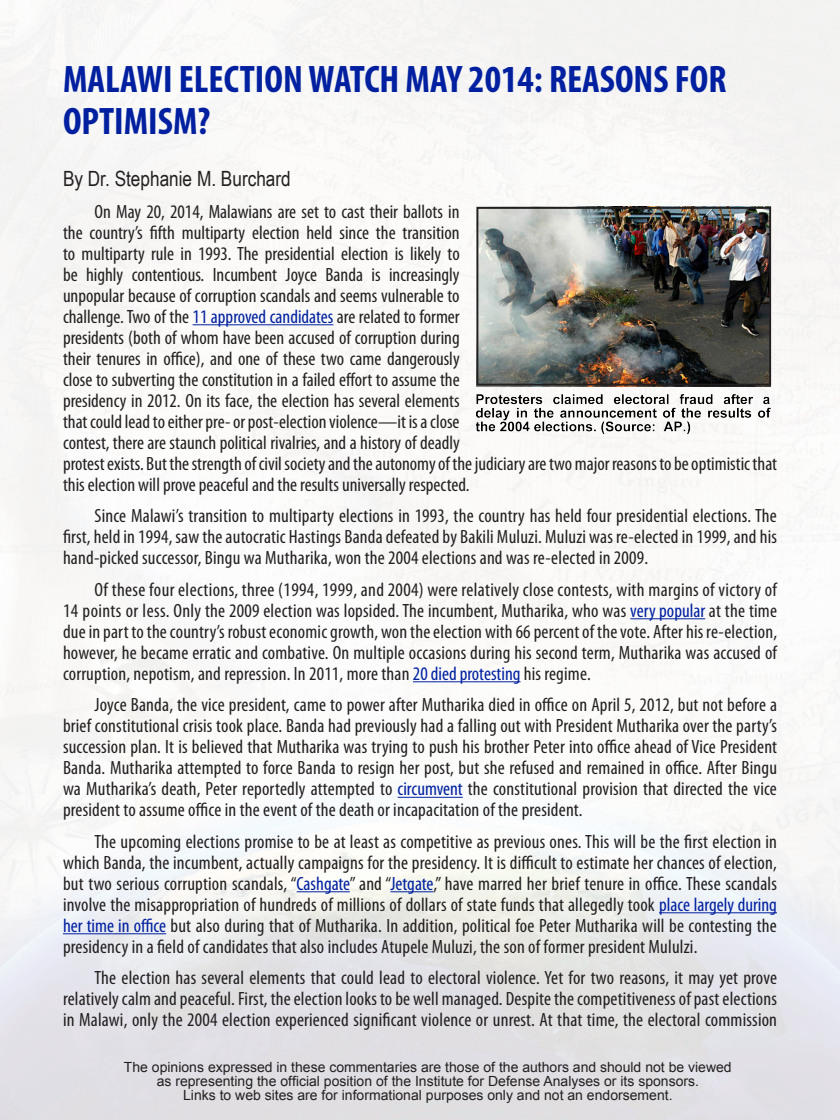
<style>
.page{position:relative;width:840px;height:1120px;background:#fff}
.page>*{position:absolute;margin:0;border:0;box-sizing:border-box;transform-origin:0 0}
.t1{font:700 condensed 38.5px/42px "Myriad Pro";color:#0020a0}
.t2{font:21px "Arial Narrow";color:#231f20}
.t3{font:condensed 19.25px/21px "Myriad Pro";color:#231f20;text-align:justify}
.t4{font:14px/14px "Arial";color:#231f20;text-align:center}
.s1{color:#0020a0}
</style>
<div class="page">
<img style="left:0;top:0;width:840px;height:1120px">
<hr style="left:193px;top:324px;width:140px;height:1px;background:#0020a0">
<hr style="left:630px;top:618px;width:75px;height:1px;background:#0020a0">
<hr style="left:413px;top:681px;width:108px;height:1px;background:#0020a0">
<hr style="left:398px;top:797px;width:65px;height:1px;background:#0020a0">
<hr style="left:297px;top:891px;width:53px;height:1px;background:#0020a0">
<hr style="left:390px;top:891px;width:43px;height:1px;background:#0020a0">
<hr style="left:659px;top:912px;width:118px;height:1px;background:#0020a0">
<hr style="left:63px;top:933px;width:103px;height:1px;background:#0020a0">
<img style="left:477px;top:206px;width:294px;height:229px">
<div style="left:476px;top:207px;width:295px;height:179px;border:2px solid #231f20"></div>
<p class="t1" style="left:63px;top:57px;width:665px">MALAWI ELECTION WATCH MAY 2014: REASONS FOR<br>OPTIMISM?</p>
<p class="t2" style="left:63px;top:164px;width:229px">By Dr. Stephanie M. Burchard</p>
<p class="t3" style="left:63px;top:201px;width:716px;text-align:left;text-indent:31px">On May 20, 2014, Malawians are set to cast their ballots in<br>the country’s fifth multiparty election held since the transition<br>to multiparty rule in 1993. The presidential election is likely to<br>be highly contentious. Incumbent Joyce Banda is increasingly<br>unpopular because of corruption scandals and seems vulnerable to<br>challenge. Two of the <span class="s1">11 approved candidates</span> are related to former<br>presidents (both of whom have been accused of corruption during<br>their tenures in office), and one of these two came dangerously<br>close to subverting the constitution in a failed effort to assume the<br>presidency in 2012. On its face, the election has several elements<br>that could lead to either pre- or post-election violence—it is a close<br>contest, there are staunch political rivalries, and a history of deadly<br>protest exists. But the strength of civil society and the autonomy of the judiciary are two major reasons to be optimistic that this election will prove peaceful and the results universally respected.</p>
<p class="t3" style="left:63px;top:505px;width:716px;text-indent:31px">Since Malawi’s transition to multiparty elections in 1993, the country has held four presidential elections. The first, held in 1994, saw the autocratic Hastings Banda defeated by Bakili Muluzi. Muluzi was re-elected in 1999, and his hand-picked successor, Bingu wa Mutharika, won the 2004 elections and was re-elected in 2009.</p>
<p class="t3" style="left:63px;top:579px;width:716px;text-indent:31px">Of these four elections, three (1994, 1999, and 2004) were relatively close contests, with margins of victory of 14 points or less. Only the 2009 election was lopsided. The incumbent, Mutharika, who was <span class="s1">very popular</span> at the time due in part to the country’s robust economic growth, won the election with 66 percent of the vote. After his re-election, however, he became erratic and combative. On multiple occasions during his second term, Mutharika was accused of corruption, nepotism, and repression. In 2011, more than <span class="s1">20 died protesting</span> his regime.</p>
<p class="t3" style="left:63px;top:694px;width:716px;text-indent:31px">Joyce Banda, the vice president, came to power after Mutharika died in office on April 5, 2012, but not before a brief constitutional crisis took place. Banda had previously had a falling out with President Mutharika over the party’s succession plan. It is believed that Mutharika was trying to push his brother Peter into office ahead of Vice President Banda. Mutharika attempted to force Banda to resign her post, but she refused and remained in office. After Bingu wa Mutharika’s death, Peter reportedly attempted to <span class="s1">circumvent</span> the constitutional provision that directed the vice president to assume office in the event of the death or incapacitation of the president.</p>
<p class="t3" style="left:63px;top:831px;width:716px;text-indent:31px">The upcoming elections promise to be at least as competitive as previous ones. This will be the first election in which Banda, the incumbent, actually campaigns for the presidency. It is difficult to estimate her chances of election, but two serious corruption scandals, “<span class="s1">Cashgate</span>” and “<span class="s1">Jetgate</span>,” have marred her brief tenure in office. These scandals involve the misappropriation of hundreds of millions of dollars of state funds that allegedly took <span class="s1">place largely during her time in office</span> but also during that of Mutharika. In addition, political foe Peter Mutharika will be contesting the presidency in a field of candidates that also includes Atupele Muluzi, the son of former president Mululzi.</p>
<p class="t3" style="left:63px;top:967px;width:716px;text-indent:31px">The election has several elements that could lead to electoral violence. Yet for two reasons, it may yet prove relatively calm and peaceful. First, the election looks to be well managed. Despite the competitiveness of past elections in Malawi, only the 2004 election experienced significant violence or unrest. At that time, the electoral commission</p>
<p class="t4" style="left:124px;top:1060px;width:609px">The opinions expressed in these commentaries are those of the authors and should not be viewed as representing the official position of the Institute for Defense Analyses or its sponsors.<br>Links to web sites are for informational purposes only and not an endorsement.</p>
</div>
